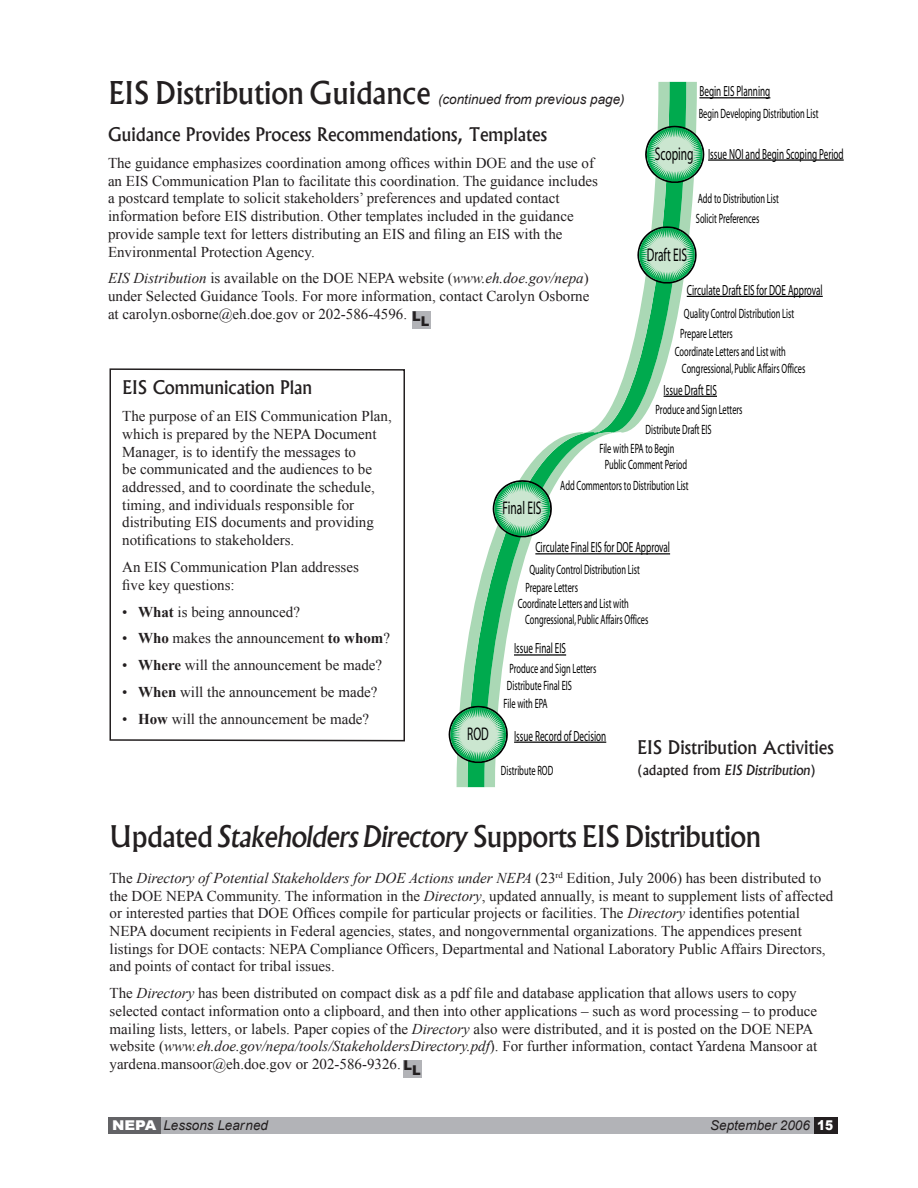
<style>
.page{position:relative;width:918px;height:1188px;background:#fff}
.page>*{position:absolute;margin:0;border:0;box-sizing:border-box;transform-origin:0 0}
.t1{font:500 30px "Albertus";color:#231f20}
.t2{font:500 28.5px "Albertus";letter-spacing:-.015em;color:#231f20}
.t3{font:18.45px "Myriad";color:#000;scale:.62 1}
.t4{font:500 18px "Albertus";color:#231f20}
.t5{font:15px/17.7px "Times New Roman";color:#231f20}
.t6{font:14.7px "Myriad";color:#000;scale:.62 1}
.t7{font:13.5px/17.5px "Myriad";color:#000;scale:.62 1}
.t8{font:italic 13.5px "Arial";color:#231f20}
.t9{font:italic 500 13.5px "Albertus";color:#231f20}
.t10{font:900 13.5px "Arial";color:#231f20;scale:.95 1}
.s1{font-style:italic}
.s2{font-weight:700}
.s3{font-style:normal}
.s4{font-weight:900;font-style:normal;color:#fff}
</style>
<div class="page">
<div style="left:158px;top:1117px;width:657px;height:17px;background:#b2b3b7"></div>
<div style="left:108px;top:1117px;width:52px;height:17px;background:#636366"></div>
<div style="left:814px;top:1117px;width:24px;height:17px;background:#231f20"></div>
<svg style="left:457px;top:432px;width:128px;height:355px"></svg>
<svg style="left:585px;top:82px;width:119px;height:352px"></svg>
<svg style="left:493px;top:480px;width:59px;height:57px;background:#87c4a0"></svg>
<svg style="left:449px;top:706px;width:59px;height:57px;background:#8ec6a4"></svg>
<hr style="left:699px;top:98px;width:71px;height:1px;background:#000">
<hr style="left:708px;top:160px;width:136px;height:1px;background:#000">
<hr style="left:687px;top:296px;width:136px;height:1px;background:#000">
<hr style="left:664px;top:396px;width:53px;height:1px;background:#000">
<hr style="left:535px;top:554px;width:135px;height:1px;background:#000">
<hr style="left:514px;top:655px;width:52px;height:1px;background:#000">
<hr style="left:514px;top:742px;width:92px;height:1px;background:#000">
<div style="left:404px;top:1061px;width:18px;height:17px;background:#b2b3b7"></div>
<svg style="left:109px;top:368px;width:296px;height:374px"></svg>
<div style="left:412px;top:311px;width:18px;height:17px;background:#b2b3b7"></div>
<h1 class="t1" style="left:108px;top:74px;width:324px">EIS Distribution Guidance</h1>
<p class="t8" style="left:438px;top:91px;width:188px">(continued from previous page)</p>
<p class="t4" style="left:108px;top:123px;width:441px">Guidance Provides Process Recommendations, Templates</p>
<p class="t5" style="left:108px;top:154px;width:492px">The guidance emphasizes coordination among offices within DOE and the use of an EIS Communication Plan to facilitate this coordination. The guidance includes a postcard template to solicit stakeholders’ preferences and updated contact information before EIS distribution. Other templates included in the guidance provide sample text for letters distributing an EIS and filing an EIS with the Environmental Protection Agency.</p>
<p class="t5" style="left:108px;top:269px;width:483px;text-align:justify"><span class="s1">EIS Distribution</span> is available on the DOE NEPA website (<span class="s1">www.eh.doe.gov/nepa</span>) under Selected Guidance Tools. For more information, contact Carolyn Osborne at carolyn.osborne@eh.doe.gov or 202-586-4596.</p>
<p class="t10" style="left:412px;top:309px;width:20px">LL</p>
<p class="t6" style="left:699px;top:84px;width:116px">Begin EIS Planning</p>
<p class="t7" style="left:699px;top:105px;width:195px">Begin Developing Distribution List</p>
<p class="t3" style="left:655px;top:145px;width:64px">Scoping</p>
<p class="t6" style="left:708px;top:146px;width:220px">Issue NOI and Begin Scoping Period</p>
<p class="t7" style="left:696px;top:190px;width:136px;line-height:19.6px">Add to Distribution List<br>Solicit Preferences</p>
<p class="t3" style="left:647px;top:246px;width:67px">Draft EIS</p>
<p class="t6" style="left:687px;top:283px;width:221px">Circulate Draft EIS for DOE Approval</p>
<p class="t7" style="left:680px;top:304px;width:186px;line-height:20.1px">Quality Control Distribution List<br>Prepare Letters</p>
<p class="t7" style="left:682px;top:344px;width:201px;line-height:16.2px;text-indent:-7px">Coordinate Letters and List with<br>Congressional, Public Affairs Offices</p>
<p class="t4" style="left:122px;top:377px;width:191px">EIS Communication Plan</p>
<p class="t5" style="left:122px;top:407px;width:271px">The purpose of an EIS Communication Plan, which is prepared by the NEPA Document Manager, is to identify the messages to<br>be communicated and the audiences to be addressed, and to coordinate the schedule, timing, and individuals responsible for distributing EIS documents and providing notifications to stakeholders.</p>
<p class="t5" style="left:122px;top:558px;width:238px">An EIS Communication Plan addresses five key questions:</p>
<p class="t5" style="left:122px;top:602px;width:179px">• <span class="s2">What</span> is being announced?</p>
<p class="t5" style="left:122px;top:629px;width:269px">• <span class="s2">Who</span> makes the announcement <span class="s2">to whom</span>?</p>
<p class="t5" style="left:122px;top:656px;width:262px">• <span class="s2">Where</span> will the announcement be made?</p>
<p class="t5" style="left:122px;top:683px;width:257px">• <span class="s2">When</span> will the announcement be made?</p>
<p class="t5" style="left:122px;top:710px;width:249px">• <span class="s2">How</span> will the announcement be made?</p>
<p class="t3" style="left:467px;top:725px;width:37px">ROD</p>
<p class="t6" style="left:664px;top:383px;width:88px">Issue Draft EIS</p>
<p class="t3" style="left:503px;top:499px;width:64px">Final EIS</p>
<p class="t7" style="left:656px;top:402px;width:142px">Produce and Sign Letters</p>
<p class="t7" style="left:646px;top:421px;width:108px">Distribute Draft EIS</p>
<p class="t7" style="left:599px;top:440px;width:123px">File with EPA to Begin</p>
<p class="t7" style="left:560px;top:455px;width:209px;line-height:20.7px;text-align:right">Public Comment Period<br>Add Commentors to Distribution List</p>
<p class="t6" style="left:535px;top:540px;width:219px">Circulate Final EIS for DOE Approval</p>
<p class="t7" style="left:525px;top:560px;width:186px;line-height:18.5px;text-indent:4px">Quality Control Distribution List<br>Prepare Letters</p>
<p class="t7" style="left:525px;top:596px;width:201px;line-height:16.2px;text-indent:-7px">Coordinate Letters and List with<br>Congressional, Public Affairs Offices</p>
<p class="t6" style="left:514px;top:641px;width:86px">Issue Final EIS</p>
<p class="t7" style="left:504px;top:660px;width:151px;text-indent:6px">Produce and Sign Letters<br>Distribute Final EIS<br>File with EPA</p>
<p class="t6" style="left:514px;top:728px;width:150px">Issue Record of Decision</p>
<p class="t7" style="left:501px;top:762px;width:86px">Distribute ROD</p>
<p class="t4" style="left:637px;top:737px;width:198px">EIS Distribution Activities</p>
<p class="t9" style="left:637px;top:762px;width:180px"><span class="s3">(adapted from</span> EIS Distribution<span class="s3">)</span></p>
<h2 class="t2" style="left:110px;top:819px;width:653px">Updated <span class="s1">Stakeholders Directory</span> Supports EIS Distribution</h2>
<p class="t5" style="left:110px;top:869px;width:725px">The <span class="s1">Directory of Potential Stakeholders for DOE Actions under NEPA</span> (23<sup>rd</sup> Edition, July 2006) has been distributed to the DOE NEPA Community. The information in the <span class="s1">Directory</span>, updated annually, is meant to supplement lists of affected or interested parties that DOE Offices compile for particular projects or facilities. The <span class="s1">Directory</span> identifies potential NEPA document recipients in Federal agencies, states, and nongovernmental organizations. The appendices present listings for DOE contacts: NEPA Compliance Officers, Departmental and National Laboratory Public Affairs Directors, and points of contact for tribal issues.</p>
<p class="t5" style="left:110px;top:984px;width:709px">The <span class="s1">Directory</span> has been distributed on compact disk as a pdf file and database application that allows users to copy selected contact information onto a clipboard, and then into other applications – such as word processing – to produce mailing lists, letters, or labels. Paper copies of the <span class="s1">Directory</span> also were distributed, and it is posted on the DOE NEPA website (<span class="s1">www.eh.doe.gov/nepa/tools/StakeholdersDirectory.pdf</span>). For further information, contact Yardena Mansoor at yardena.mansoor@eh.doe.gov or 202-586-9326. <sub>LL</sub></p>
<p class="t8" style="left:112px;top:1117px;width:157px"><span class="s4">NEPA</span> Lessons Learned</p>
<p class="t8" style="left:710px;top:1117px;width:125px">September 2006 <span class="s4">15</span></p>
</div>
